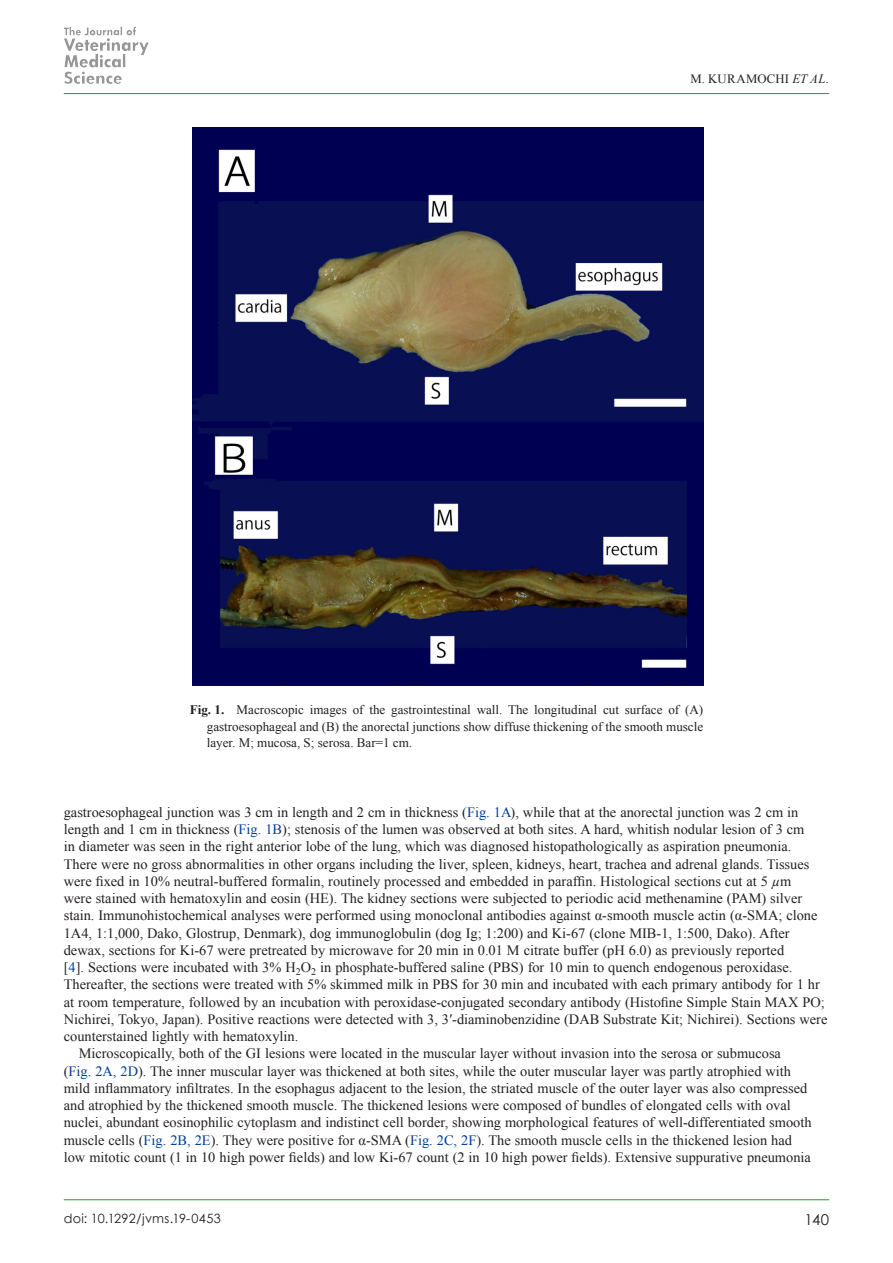
<style>
.page{position:relative;width:893px;height:1263px;background:#fff}
.page>*{position:absolute;margin:0;border:0;box-sizing:border-box;transform-origin:0 0}
.t1{font:15px "Century Gothic";color:#231f20}
.t2{font:14.25px "Times New Roman";color:#231f20}
.t3{font:13.05px/16.5px "Times New Roman";color:#231f20;text-align:justify}
.t4{font:12.75px "Century Gothic";letter-spacing:.02em;color:#231f20}
.t5{font:12.75px "Times New Roman";letter-spacing:.02em;color:#231f20}
.s1{font-style:italic}
.s2{font-weight:700}
.s3{color:#003f98}
</style>
<div class="page">
<img style="left:64px;top:27px;width:74px;height:24px">
<hr style="left:64px;top:93px;width:765px;height:1px;background:#2aa738">
<hr style="left:64px;top:1199px;width:765px;height:1px;background:#2aa738">
<img style="left:193px;top:128px;width:510px;height:557px">
<p class="t5" style="left:690px;top:70px;width:140px">M. KURAMOCHI <span class="s1">ET AL.</span></p>
<p class="t3" style="left:207px;top:701px;width:498px;text-indent:-17px"><span class="s2">Fig. 1.</span> Macroscopic images of the gastrointestinal wall. The longitudinal cut surface of (A) gastroesophageal and (B) the anorectal junctions show diffuse thickening of the smooth muscle layer. M; mucosa, S; serosa. Bar=1 cm.</p>
<p class="t2" style="left:64px;top:802px;width:736px">gastroesophageal junction was 3 cm in length and 2 cm in thickness (<span class="s3">Fig. 1A</span>), while that at the anorectal junction was 2 cm in</p>
<p class="t2" style="left:64px;top:820px;width:742px">length and 1 cm in thickness (<span class="s3">Fig. 1B</span>); stenosis of the lumen was observed at both sites. A hard, whitish nodular lesion of 3 cm</p>
<p class="t2" style="left:64px;top:837px;width:729px">in diameter was seen in the right anterior lobe of the lung, which was diagnosed histopathologically as aspiration pneumonia.</p>
<p class="t2" style="left:64px;top:854px;width:747px">There were no gross abnormalities in other organs including the liver, spleen, kidneys, heart, trachea and adrenal glands. Tissues</p>
<p class="t2" style="left:64px;top:871px;width:729px">were fixed in 10% neutral-buffered formalin, routinely processed and embedded in paraffin. Histological sections cut at 5 <span class="s1">µ</span>m</p>
<p class="t2" style="left:64px;top:889px;width:740px">were stained with hematoxylin and eosin (HE). The kidney sections were subjected to periodic acid methenamine (PAM) silver</p>
<p class="t2" style="left:64px;top:906px;width:755px">stain. Immunohistochemical analyses were performed using monoclonal antibodies against α-smooth muscle actin (α-SMA; clone</p>
<p class="t2" style="left:64px;top:923px;width:727px">1A4, 1:1,000, Dako, Glostrup, Denmark), dog immunoglobulin (dog Ig; 1:200) and Ki-67 (clone MIB-1, 1:500, Dako). After</p>
<p class="t2" style="left:64px;top:940px;width:722px">dewax, sections for Ki-67 were pretreated by microwave for 20 min in 0.01 M citrate buffer (pH 6.0) as previously reported</p>
<p class="t2" style="left:64px;top:958px;width:730px">[<span class="s3">4</span>]. Sections were incubated with 3% H<sub>2</sub>O<sub>2</sub> in phosphate-buffered saline (PBS) for 10 min to quench endogenous peroxidase.</p>
<p class="t2" style="left:64px;top:975px;width:758px">Thereafter, the sections were treated with 5% skimmed milk in PBS for 30 min and incubated with each primary antibody for 1 hr</p>
<p class="t2" style="left:64px;top:992px;width:762px">at room temperature, followed by an incubation with peroxidase-conjugated secondary antibody (Histofine Simple Stain MAX PO;</p>
<p class="t2" style="left:64px;top:1009px;width:765px">Nichirei, Tokyo, Japan). Positive reactions were detected with 3, 3′-diaminobenzidine (DAB Substrate Kit; Nichirei). Sections were</p>
<p class="t2" style="left:64px;top:1027px;width:236px">counterstained lightly with hematoxylin.</p>
<p class="t2" style="left:79px;top:1044px;width:704px">Microscopically, both of the GI lesions were located in the muscular layer without invasion into the serosa or submucosa</p>
<p class="t2" style="left:64px;top:1061px;width:729px">(<span class="s3">Fig. 2A, 2D</span>). The inner muscular layer was thickened at both sites, while the outer muscular layer was partly atrophied with</p>
<p class="t2" style="left:64px;top:1078px;width:745px">mild inflammatory infiltrates. In the esophagus adjacent to the lesion, the striated muscle of the outer layer was also compressed</p>
<p class="t2" style="left:64px;top:1096px;width:728px">and atrophied by the thickened smooth muscle. The thickened lesions were composed of bundles of elongated cells with oval</p>
<p class="t2" style="left:64px;top:1113px;width:749px">nuclei, abundant eosinophilic cytoplasm and indistinct cell border, showing morphological features of well-differentiated smooth</p>
<p class="t2" style="left:64px;top:1130px;width:730px">muscle cells (<span class="s3">Fig. 2B, 2E</span>). They were positive for α-SMA (<span class="s3">Fig. 2C, 2F</span>). The smooth muscle cells in the thickened lesion had</p>
<p class="t2" style="left:64px;top:1147px;width:749px">low mitotic count (1 in 10 high power fields) and low Ki-67 count (2 in 10 high power fields). Extensive suppurative pneumonia</p>
<p class="t4" style="left:64px;top:1209px;width:159px">doi: 10.1292/jvms.19-0453</p>
<p class="t1" style="left:805px;top:1209px;width:26px">140</p>
</div>
